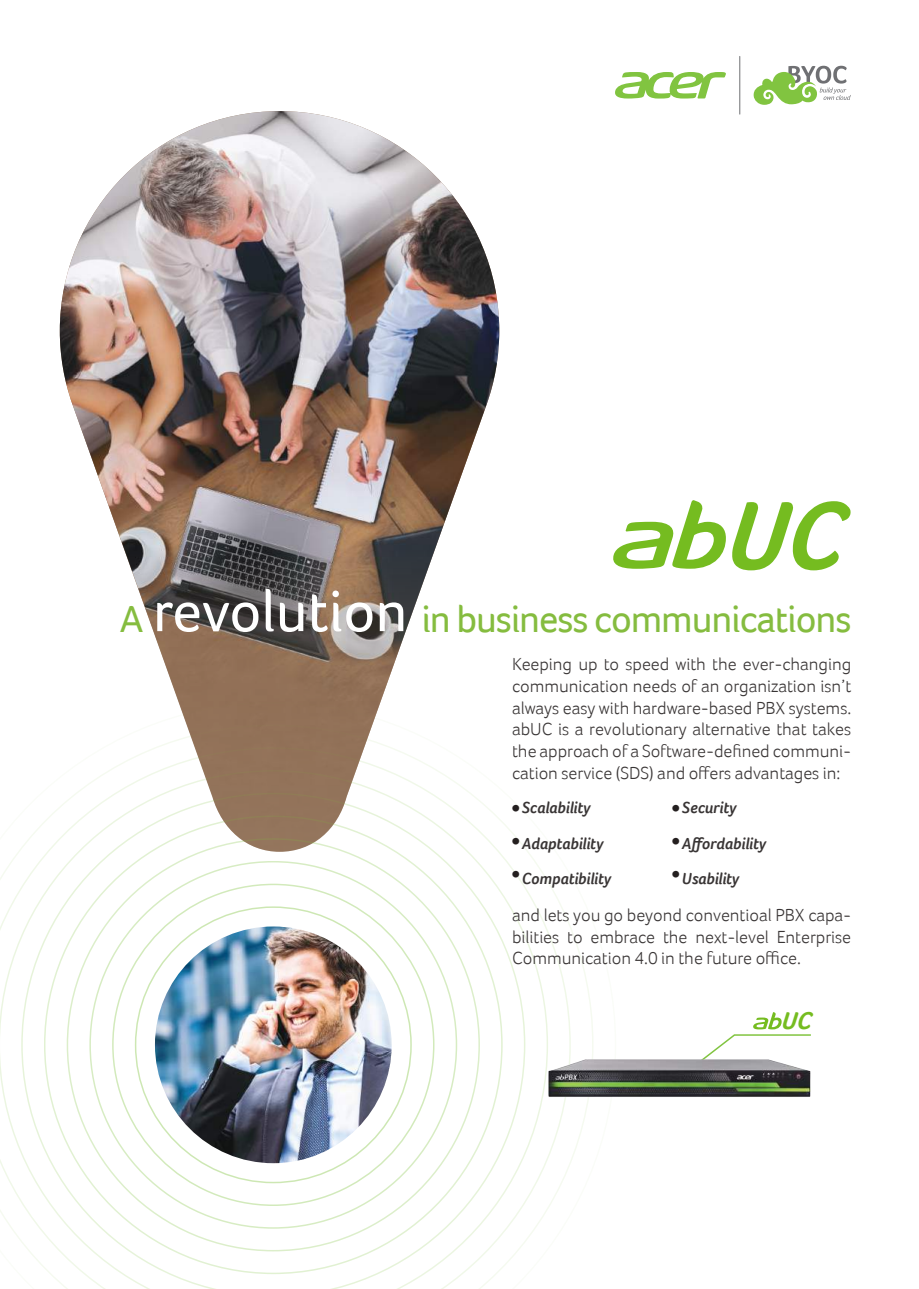
<style>
.page{position:relative;width:919px;height:1289px;background:#fff}
.page>*{position:absolute;margin:0;border:0;box-sizing:border-box;transform-origin:0 0}
.t1{font:italic 700 98.7px "Acer Foco";color:#75bc20}
.t2{font:38.85px "Acer Foco";letter-spacing:-.03em;color:#85bc3f}
.t3{font:italic 700 24.9px "Acer Foco";color:#75bc20}
.t4{font:300 18px/21.6px "Acer Foco";letter-spacing:-.005em;color:#393535;text-align:justify}
.t5{font:italic 600 16.5px "Acer Foco";letter-spacing:-.01em;color:#393535}
.t6{font:300 7.5px "Adobe Ming Std";color:#241f1f}
.s1{font-size:59.55px;color:#fff}
.s2{font-family:"Adobe Ming Std";font-weight:300;font-style:normal;font-size:7.5px;color:#241f1f}
</style>
<div class="page">
<hr style="left:739px;top:56px;width:1px;height:58px;background:#6f7073">
<svg style="left:753px;top:66px;width:97px;height:39px"></svg>
<svg style="left:615px;top:72px;width:111px;height:27px"></svg>
<svg style="left:0;top:807px;width:593px;height:481px"></svg>
<img style="left:60px;top:111px;width:439px;height:740px">
<img style="left:155px;top:926px;width:236px;height:237px;border-radius:118px">
<svg style="left:613px;top:500px;width:112px;height:68px"></svg>
<svg style="left:705px;top:1012px;width:106px;height:45px"></svg>
<img style="left:546px;top:1057px;width:265px;height:41px">
<h1 class="t1" style="left:723px;top:477px;width:136px">UC</h1>
<h2 class="t2" style="left:120px;top:596px;width:733px">A <span class="s1">revolution</span> in business communications</h2>
<p class="t4" style="left:512px;top:653px;width:340px">Keeping up to speed with the ever-changing communication needs of an organization isn’t always easy with hardware-based PBX systems. abUC is a revolutionary alternative that takes the approach of a Software-defined communi&shy;cation service (SDS) and offers advantages in:</p>
<p class="t5" style="left:512px;top:798px;width:80px"><span class="s2">●</span> Scalability</p>
<p class="t5" style="left:512px;top:834px;width:93px"><sup>●</sup> Adaptability</p>
<p class="t6" style="left:512px;top:870px;width:9px">●</p>
<p class="t5" style="left:672px;top:798px;width:66px"><span class="s2">●</span> Security</p>
<p class="t5" style="left:672px;top:834px;width:95px"><sup>●</sup> Affordability</p>
<p class="t5" style="left:522px;top:868px;width:91px">Compatibility</p>
<p class="t5" style="left:672px;top:868px;width:69px"><sup>●</sup> Usability</p>
<p class="t4" style="left:512px;top:904px;width:340px">and lets you go beyond conventioal PBX capa&shy;bilities to embrace the next-level Enterprise Communication 4.0 in the future office.</p>
<h3 class="t3" style="left:780px;top:1006px;width:36px">UC</h3>
</div>
